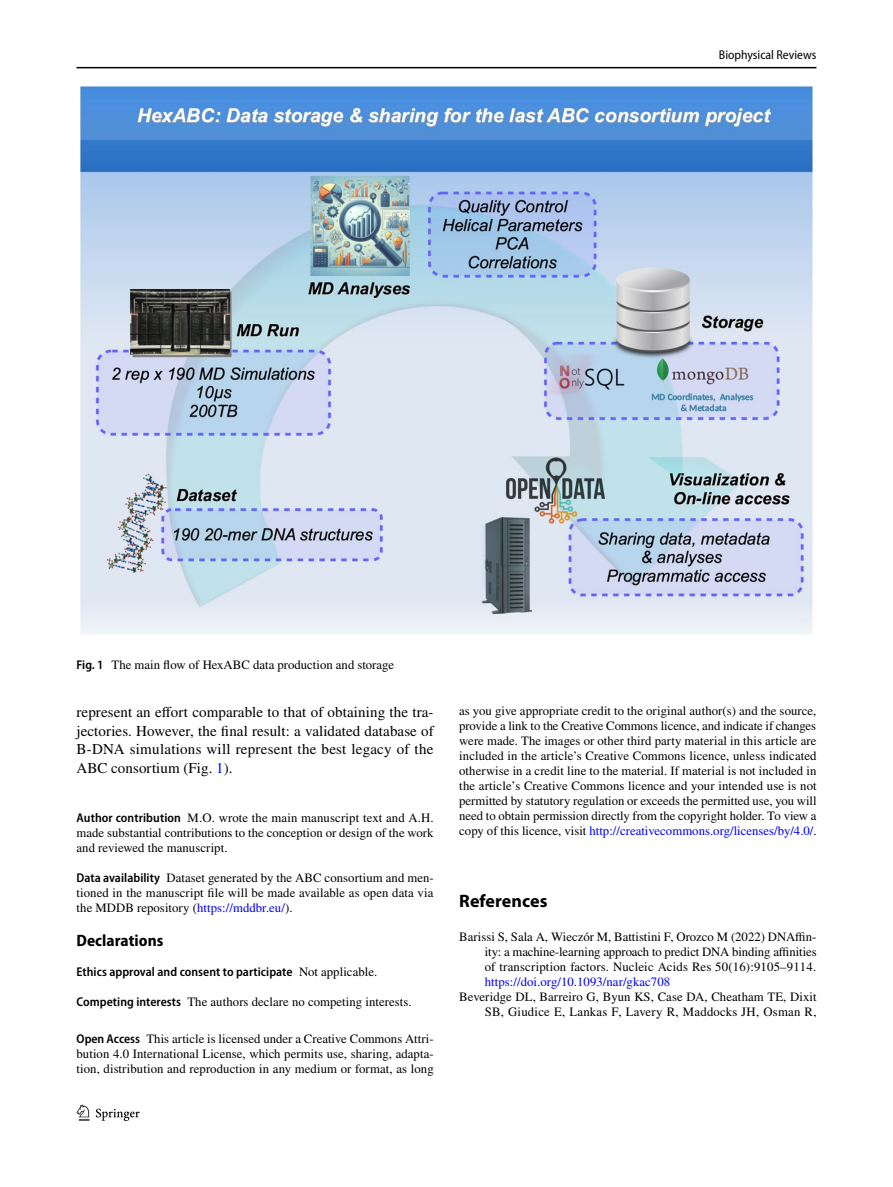
<style>
.page{position:relative;width:893px;height:1187px;background:#fff}
.page>*{position:absolute;margin:0;border:0;box-sizing:border-box;transform-origin:0 0}
.t1{font:700 18px "Myriad Pro";letter-spacing:.005em;color:#000}
.t2{font:700 semi-condensed 16.5px "Myriad Pro";letter-spacing:.005em;color:#000}
.t3{font:15px/18.8px "STIX";letter-spacing:.015em;color:#000;text-align:justify}
.t4{font:12.75px/15px "STIX";letter-spacing:.005em;color:#000;text-align:justify}
.t5{font:600 semi-condensed 12.75px "Myriad Pro";letter-spacing:.005em;color:#000}
.t6{font:12.75px "STIX";letter-spacing:.005em;color:#00f}
.t7{font:semi-condensed 12.75px "Myriad Pro";color:#000}
.s1{font-family:"Myriad Pro";font-weight:600;font-stretch:semi-condensed}
.s2{color:#00f}
.s3{font-family:"STIX";font-weight:400;font-stretch:normal}
</style>
<div class="page">
<hr style="left:77px;top:67px;width:739px;height:1px;background:#000">
<svg style="left:77px;top:1104px;width:12px;height:16px"></svg>
<svg style="left:96px;top:1108px;width:44px;height:12px"></svg>
<img style="left:81px;top:87px;width:731px;height:547px">
<p class="t7" style="left:719px;top:48px;width:99px">Biophysical Reviews</p>
<p class="t4" style="left:77px;top:658px;width:319px"><span class="s1">Fig. 1</span> The main flow of HexABC data production and storage</p>
<p class="t3" style="left:77px;top:703px;width:359px">represent an effort comparable to that of obtaining the tra&shy;jectories. However, the final result: a validated database of B-DNA simulations will represent the best legacy of the ABC consortium (Fig. <span class="s2">1</span>).</p>
<p class="t4" style="left:77px;top:811px;width:359px"><span class="s1">Author contribution</span> M.O. wrote the main manuscript text and A.H. made substantial contributions to the conception or design of the work and reviewed the manuscript.</p>
<p class="t4" style="left:77px;top:871px;width:359px"><span class="s1">Data availability</span> Dataset generated by the ABC consortium and men&shy;tioned in the manuscript file will be made available as open data via the MDDB repository (<span class="s2">https://mddbr.eu/</span>).</p>
<p class="t2" style="left:77px;top:930px;width:88px">Declarations</p>
<p class="t5" style="left:77px;top:964px;width:302px">Ethics approval and consent to participate <span class="s3">Not applicable.</span></p>
<p class="t4" style="left:77px;top:994px;width:336px"><span class="s1">Competing interests</span> The authors declare no competing interests.</p>
<p class="t4" style="left:77px;top:1032px;width:359px"><span class="s1">Open Access</span> This article is licensed under a Creative Commons Attri&shy;bution 4.0 International License, which permits use, sharing, adapta&shy;tion, distribution and reproduction in any medium or format, as long</p>
<p class="t4" style="left:459px;top:704px;width:359px">as you give appropriate credit to the original author(s) and the source, provide a link to the Creative Commons licence, and indicate if changes were made. The images or other third party material in this article are included in the article’s Creative Commons licence, unless indicated otherwise in a credit line to the material. If material is not included in the article’s Creative Commons licence and your intended use is not permitted by statutory regulation or exceeds the permitted use, you will need to obtain permission directly from the copyright holder. To view a copy of this licence, visit <span class="s2">http://creativecommons.org/licenses/by/4.0/</span>.</p>
<h1 class="t1" style="left:459px;top:889px;width:90px">References</h1>
<p class="t4" style="left:485px;top:930px;width:333px;text-indent:-26px">Barissi S, Sala A, Wieczór M, Battistini F, Orozco M (2022) DNAffin&shy;ity: a machine-learning approach to predict DNA binding affinities of transcription factors. Nucleic Acids Res 50(16):9105–9114.</p>
<p class="t6" style="left:485px;top:973px;width:187px">https://doi.org/10.1093/nar/gkac708</p>
<p class="t4" style="left:459px;top:990px;width:359px;text-align:right">Beveridge DL, Barreiro G, Byun KS, Case DA, Cheatham TE, Dixit<br>SB, Giudice E, Lankas F, Lavery R, Maddocks JH, Osman R,</p>
</div>
